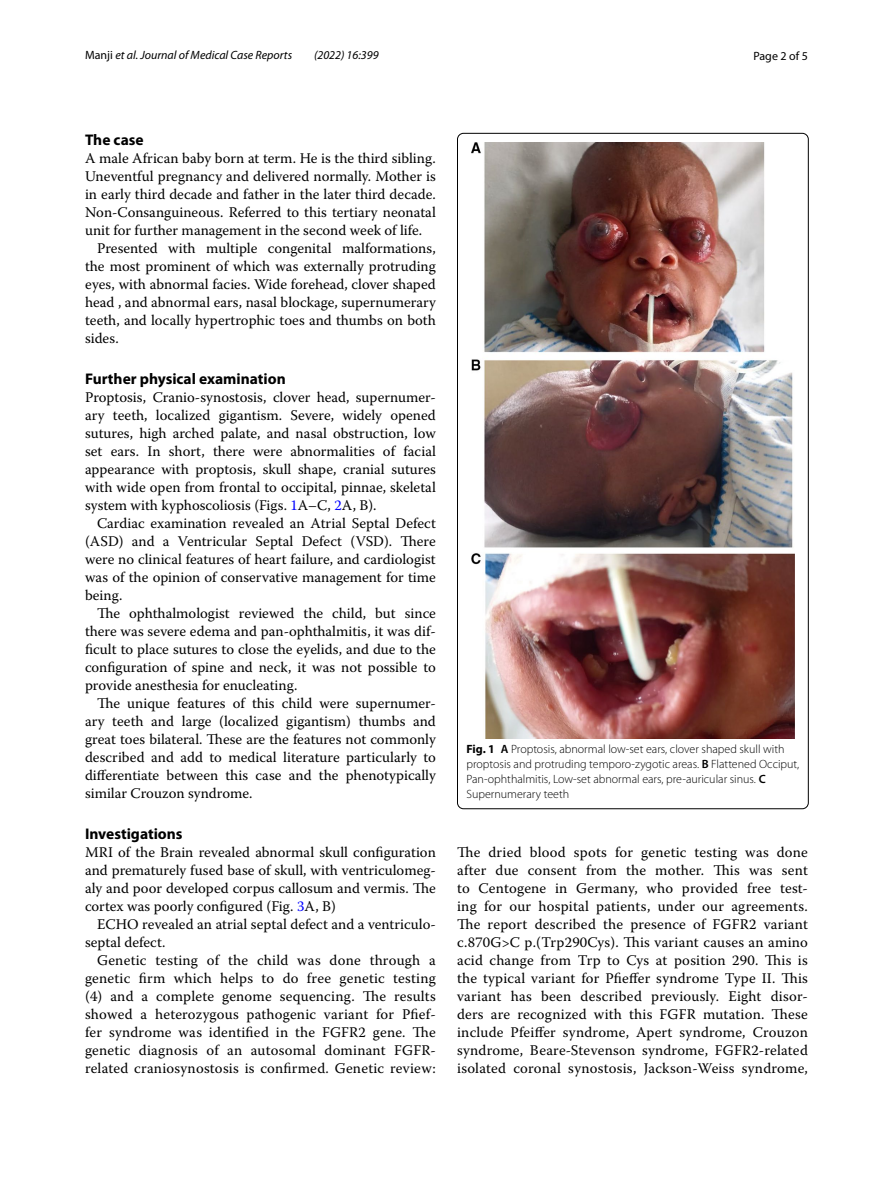
<style>
.page{position:relative;width:893px;height:1187px;background:#fff}
.page>*{position:absolute;margin:0;border:0;box-sizing:border-box;transform-origin:0 0}
.t1{font:700 15.45px "Myriad Pro";color:#000}
.t2{font:14.7px/18px "Warnock Pro";color:#000;text-align:justify}
.t3{font:300 12px/15px "Myriad Pro";color:#000}
.t4{font:italic 12px "Myriad Pro";color:#000}
.t5{font:12px "Myriad Pro";color:#000}
.s1{font-style:normal}
.s2{color:#00f}
.s3{font-weight:700}
.s4{font-weight:600}
</style>
<div class="page">
<img style="left:471px;top:142px;width:323px;height:596px">
<p class="t4" style="left:85px;top:48px;width:209px"><span class="s1">Manji</span> et al. Journal of Medical Case Reports</p>
<p class="t4" style="left:314px;top:48px;width:66px">(2022) 16:399</p>
<p class="t5" style="left:753px;top:48px;width:56px">Page 2 of 5</p>
<p class="t1" style="left:85px;top:129px;width:60px">The case</p>
<p class="t2" style="left:85px;top:148px;width:352px">A male African baby born at term. He is the third sibling.</p>
<p class="t2" style="left:85px;top:166px;width:352px">Uneventful pregnancy and delivered normally. Mother is</p>
<p class="t2" style="left:85px;top:184px;width:352px">in early third decade and father in the later third decade.</p>
<p class="t2" style="left:85px;top:202px;width:352px">Non-Consanguineous. Referred to this tertiary neonatal</p>
<p class="t2" style="left:85px;top:220px;width:339px">unit for further management in the second week of life.</p>
<p class="t2" style="left:97px;top:238px;width:340px">Presented with multiple congenital malformations,</p>
<p class="t2" style="left:85px;top:256px;width:352px">the most prominent of which was externally protruding</p>
<p class="t2" style="left:85px;top:274px;width:352px">eyes, with abnormal facies. Wide forehead, clover shaped</p>
<p class="t2" style="left:85px;top:292px;width:352px">head , and abnormal ears, nasal blockage, supernumerary</p>
<p class="t2" style="left:85px;top:310px;width:352px">teeth, and locally hypertrophic toes and thumbs on both</p>
<p class="t2" style="left:85px;top:328px;width:35px">sides.</p>
<p class="t1" style="left:85px;top:368px;width:202px">Further physical examination</p>
<p class="t2" style="left:85px;top:387px;width:352px">Proptosis, Cranio-synostosis, clover head, supernumer&shy;ary teeth, localized gigantism. Severe, widely opened sutures, high arched palate, and nasal obstruction, low set ears. In short, there were abnormalities of facial appearance with proptosis, skull shape, cranial sutures with wide open from frontal to occipital, pinnae, skeletal system with kyphoscoliosis (Figs. <span class="s2">1</span>A–C, <span class="s2">2</span>A, B).</p>
<p class="t2" style="left:85px;top:513px;width:352px;text-indent:12px">Cardiac examination revealed an Atrial Septal Defect (ASD) and a Ventricular Septal Defect (VSD). There were no clinical features of heart failure, and cardiologist was of the opinion of conservative management for time being.</p>
<p class="t2" style="left:85px;top:603px;width:352px;text-indent:12px">The ophthalmologist reviewed the child, but since there was severe edema and pan-ophthalmitis, it was dif&shy;ficult to place sutures to close the eyelids, and due to the configuration of spine and neck, it was not possible to provide anesthesia for enucleating.</p>
<p class="t2" style="left:85px;top:693px;width:352px;text-indent:12px">The unique features of this child were supernumer&shy;ary teeth and large (localized gigantism) thumbs and great toes bilateral. These are the features not commonly described and add to medical literature particularly to differentiate between this case and the phenotypically similar Crouzon syndrome.</p>
<p class="t1" style="left:85px;top:823px;width:99px">Investigations</p>
<p class="t2" style="left:85px;top:842px;width:352px">MRI of the Brain revealed abnormal skull configuration and prematurely fused base of skull, with ventriculomeg&shy;aly and poor developed corpus callosum and vermis. The cortex was poorly configured (Fig. <span class="s2">3</span>A, B)</p>
<p class="t2" style="left:85px;top:914px;width:352px;text-indent:12px">ECHO revealed an atrial septal defect and a ventriculo&shy;septal defect.</p>
<p class="t2" style="left:85px;top:950px;width:352px;text-indent:12px">Genetic testing of the child was done through a genetic firm which helps to do free genetic testing (4) and a complete genome sequencing. The results showed a heterozygous pathogenic variant for Pfief&shy;fer syndrome was identified in the FGFR2 gene. The genetic diagnosis of an autosomal dominant FGFR&shy;related craniosynostosis is confirmed. Genetic review:</p>
<p class="t3" style="left:466px;top:742px;width:334px"><span class="s3">Fig. 1</span> <span class="s4">A</span> Proptosis, abnormal low-set ears, clover shaped skull with proptosis and protruding temporo-zygotic areas. <span class="s4">B</span> Flattened Occiput, Pan-ophthalmitis, Low-set abnormal ears, pre-auricular sinus. <span class="s4">C </span>Supernumerary teeth</p>
<p class="t2" style="left:457px;top:842px;width:352px">The dried blood spots for genetic testing was done after due consent from the mother. This was sent to Centogene in Germany, who provided free test&shy;ing for our hospital patients, under our agreements.<br>The report described the presence of FGFR2 variant c.870G&gt;C p.(Trp290Cys). This variant causes an amino acid change from Trp to Cys at position 290. This is the typical variant for Pfieffer syndrome Type II. This variant has been described previously. Eight disor&shy;ders are recognized with this FGFR mutation. These include Pfeiffer syndrome, Apert syndrome, Crouzon syndrome, Beare-Stevenson syndrome, FGFR2-related isolated coronal synostosis, Jackson-Weiss syndrome,</p>
</div>
